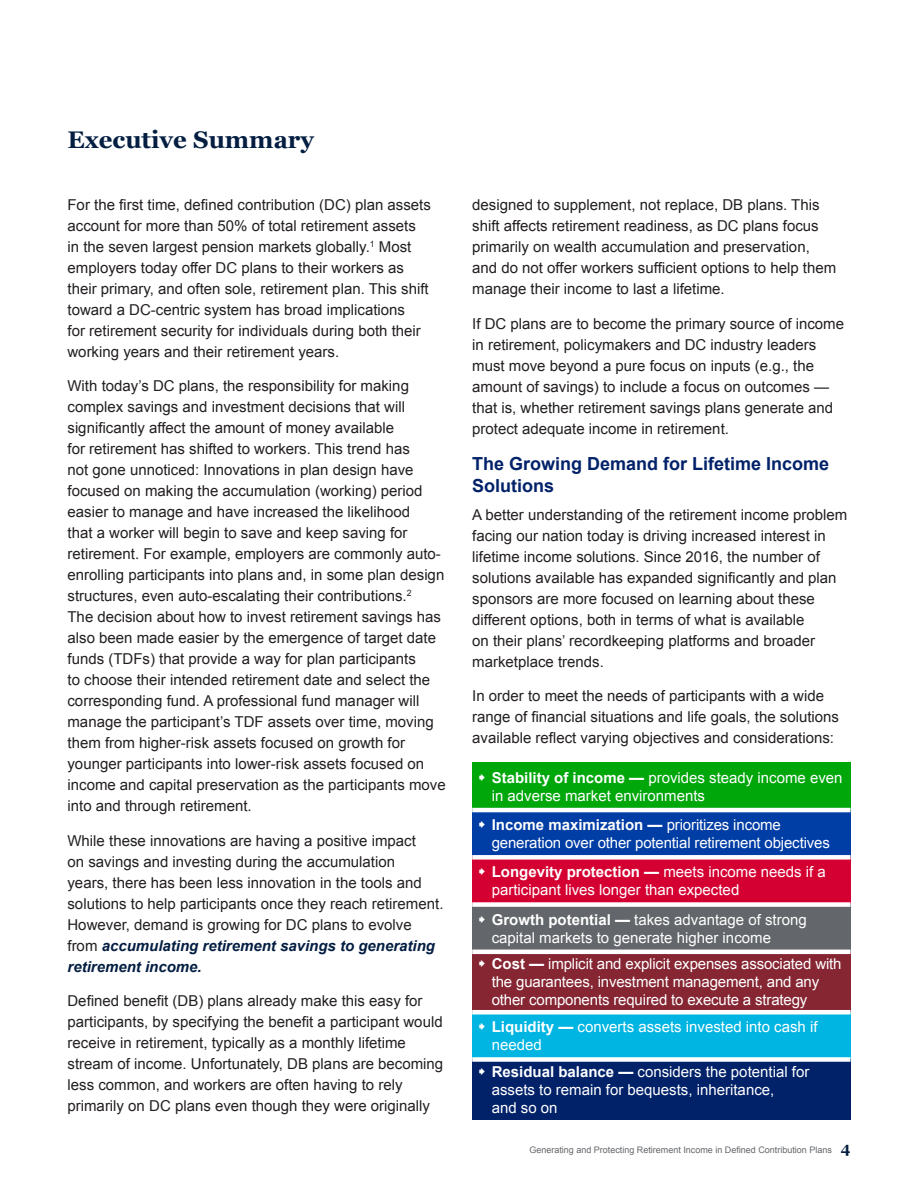
<style>
.page{position:relative;width:918px;height:1188px;background:#fff}
.page>*{position:absolute;margin:0;border:0;box-sizing:border-box;transform-origin:0 0}
.t1{font:700 24px "Georgia";color:#041e42}
.t2{font:700 18px/22.5px "Arial";color:#012169}
.t3{font:15px/21px "Arial";color:#231f20}
.t4{font:15px/18px "Arial";color:#fff}
.t5{font:9px "Arial";color:#63666a}
.s1{font-weight:700;font-style:italic;color:#041e42}
.s2{font-weight:700}
.s3{font-family:"Georgia";font-weight:700;font-size:15px;color:#041e42}
</style>
<div class="page">
<div style="left:472px;top:763px;width:379px;height:47px;background:#00a70b"></div>
<div style="left:472px;top:810px;width:379px;height:47px;background:#003da5"></div>
<div style="left:472px;top:857px;width:379px;height:48px;background:#d50032"></div>
<div style="left:472px;top:905px;width:379px;height:47px;background:#63666a"></div>
<div style="left:472px;top:952px;width:379px;height:60px;background:#862633"></div>
<div style="left:472px;top:1012px;width:379px;height:47px;background:#00b5e2"></div>
<div style="left:472px;top:1059px;width:379px;height:61px;background:#012169"></div>
<hr style="left:472px;top:808px;width:379px;height:4px;background:#fff">
<div style="left:472px;top:855px;width:379px;height:5px;background:#fff"></div>
<div style="left:472px;top:902px;width:379px;height:5px;background:#fff"></div>
<hr style="left:472px;top:950px;width:379px;height:4px;background:#fff">
<hr style="left:472px;top:1010px;width:379px;height:4px;background:#fff">
<div style="left:472px;top:1057px;width:379px;height:5px;background:#fff"></div>
<h1 class="t1" style="left:68px;top:130px;width:248px">Executive Summary</h1>
<p class="t3" style="left:68px;top:194px;width:365px">For the first time, defined contribution (DC) plan assets account for more than 50% of total retirement assets in the seven largest pension markets globally.<sup>1</sup> Most employers today offer DC plans to their workers as their primary, and often sole, retirement plan. This shift toward a DC-centric system has broad implications<br>for retirement security for individuals during both their working years and their retirement years.</p>
<p class="t3" style="left:67px;top:376px;width:380px">With today’s DC plans, the responsibility for making complex savings and investment decisions that will significantly affect the amount of money available<br>for retirement has shifted to workers. This trend has<br>not gone unnoticed: Innovations in plan design have focused on making the accumulation (working) period easier to manage and have increased the likelihood<br>that a worker will begin to save and keep saving for retirement. For example, employers are commonly auto&shy;enrolling participants into plans and, in some plan design structures, even auto-escalating their contributions.<sup>2<br></sup>The decision about how to invest retirement savings has also been made easier by the emergence of target date funds (TDFs) that provide a way for plan participants<br>to choose their intended retirement date and select the corresponding fund. A professional fund manager will manage the participant’s TDF assets over time, moving them from higher-risk assets focused on growth for younger participants into lower-risk assets focused on income and capital preservation as the participants move into and through retirement.</p>
<p class="t3" style="left:67px;top:831px;width:378px">While these innovations are having a positive impact<br>on savings and investing during the accumulation<br>years, there has been less innovation in the tools and solutions to help participants once they reach retirement.<br>However, demand is growing for DC plans to evolve from <span class="s1">accumulating retirement savings to generating retirement income.</span></p>
<p class="t3" style="left:68px;top:991px;width:377px">Defined benefit (DB) plans already make this easy for participants, by specifying the benefit a participant would receive in retirement, typically as a monthly lifetime stream of income. Unfortunately, DB plans are becoming less common, and workers are often having to rely primarily on DC plans even though they were originally</p>
<p class="t3" style="left:472px;top:195px;width:366px">designed to supplement, not replace, DB plans. This shift affects retirement readiness, as DC plans focus primarily on wealth accumulation and preservation, and do not offer workers sufficient options to help them manage their income to last a lifetime.</p>
<p class="t3" style="left:472px;top:314px;width:373px">If DC plans are to become the primary source of income in retirement, policymakers and DC industry leaders must move beyond a pure focus on inputs (e.g., the amount of savings) to include a focus on outcomes — that is, whether retirement savings plans generate and protect adequate income in retirement.</p>
<p class="t2" style="left:472px;top:453px;width:359px">The Growing Demand for Lifetime Income<br>Solutions</p>
<p class="t3" style="left:472px;top:505px;width:377px">A better understanding of the retirement income problem facing our nation today is driving increased interest in lifetime income solutions. Since 2016, the number of solutions available has expanded significantly and plan sponsors are more focused on learning about these different options, both in terms of what is available<br>on their plans’ recordkeeping platforms and broader marketplace trends.</p>
<p class="t3" style="left:472px;top:687px;width:368px">In order to meet the needs of participants with a wide range of financial situations and life goals, the solutions available reflect varying objectives and considerations:</p>
<p class="t4" style="left:492px;top:770px;width:352px"><span class="s2">Stability of income —</span> provides steady income even in adverse market environments</p>
<p class="t4" style="left:492px;top:817px;width:340px"><span class="s2">Income maximization —</span> prioritizes income generation over other potential retirement objectives</p>
<p class="t4" style="left:492px;top:864px;width:336px"><span class="s2">Longevity protection —</span> meets income needs if a participant lives longer than expected</p>
<p class="t4" style="left:492px;top:911px;width:317px"><span class="s2">Growth potential —</span> takes advantage of strong capital markets to generate higher income</p>
<p class="t4" style="left:492px;top:956px;width:351px"><span class="s2">Cost —</span> implicit and explicit expenses associated with the guarantees, investment management, and any other components required to execute a strategy</p>
<p class="t4" style="left:492px;top:1019px;width:327px"><span class="s2">Liquidity —</span> converts assets invested into cash if needed</p>
<p class="t4" style="left:492px;top:1064px;width:319px"><span class="s2">Residual balance —</span> considers the potential for assets to remain for bequests, inheritance,<br>and so on</p>
<p class="t5" style="left:529px;top:1144px;width:323px">Generating and Protecting Retirement Income in Defined Contribution Plans <span class="s3">4</span></p>
</div>
